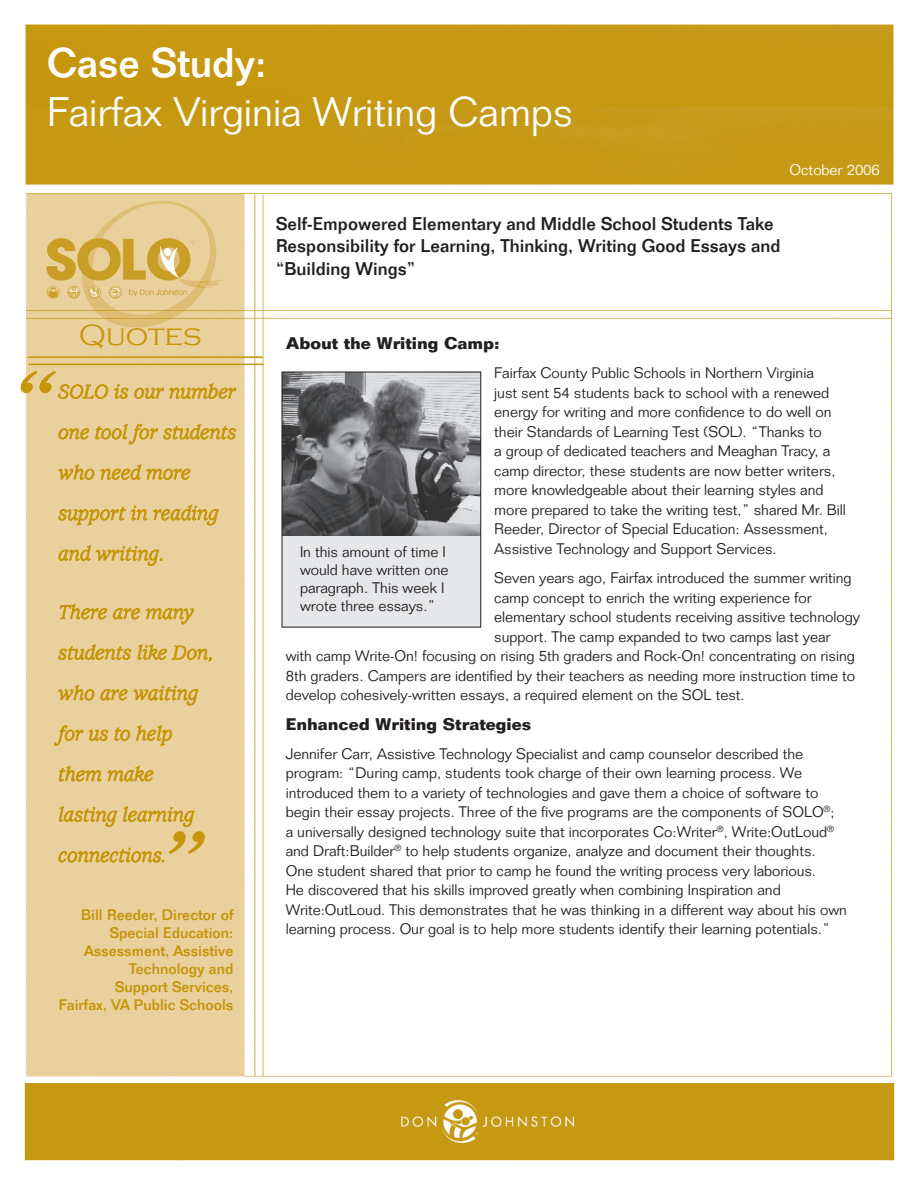
<style>
.page{position:relative;width:918px;height:1188px;background:#fff}
.page>*{position:absolute;margin:0;border:0;box-sizing:border-box;transform-origin:0 0}
.t1{font:300 40.5px "Folio";color:#fff}
.t2{font:500 40.5px "Folio";color:#fff}
.t3{font:300 30px "Copperplate Gothic";color:#c49608}
.quote{font:italic 21px/40.5px "Usherwood";color:#c49608}
.bold_copy{font:500 18px/22.5px "Folio";color:#231f20}
.sub_subheader{font:700 16.5px "Folio";color:#231f20}
.body_copy{font:300 15px/19.5px "Folio";letter-spacing:-.005em;color:#231f20}
.bold_copy-2{font:500 15px/18px "Folio";color:#c49608;text-align:right}
.body_copy-2{font:300 15px "Folio";letter-spacing:-.005em;color:#fff}
</style>
<div class="page">
<img style="left:20px;top:24px;width:875px;height:1137px">
<div style="left:282px;top:372px;width:199px;height:255px;background:#e6e7e9"></div>
<img style="left:284px;top:374px;width:195px;height:161px">
<div style="left:282px;top:372px;width:199px;height:255px;border:1px solid #231f20"></div>
<hr style="left:28px;top:356px;width:235px;height:2px;background:#c49608">
<hr style="left:28px;top:364px;width:236px;height:1px;background:#c49608">
<svg style="left:114px;top:383px;width:122px;height:16px;background:#ddbd6d"></svg>
<svg style="left:58px;top:428px;width:31px;height:11px"></svg>
<svg style="left:95px;top:423px;width:141px;height:21px;background:#dfc075"></svg>
<svg style="left:58px;top:464px;width:36px;height:16px"></svg>
<svg style="left:100px;top:464px;width:90px;height:16px"></svg>
<svg style="left:58px;top:505px;width:161px;height:22px;background:#dfc176"></svg>
<svg style="left:58px;top:545px;width:104px;height:21px;background:#dfc075"></svg>
<svg style="left:59px;top:604px;width:48px;height:15px"></svg>
<svg style="left:113px;top:608px;width:27px;height:11px"></svg>
<svg style="left:146px;top:608px;width:48px;height:16px"></svg>
<svg style="left:58px;top:644px;width:73px;height:16px"></svg>
<svg style="left:138px;top:643px;width:74px;height:19px"></svg>
<svg style="left:58px;top:685px;width:36px;height:15px"></svg>
<svg style="left:100px;top:686px;width:99px;height:19px;background:#debf71"></svg>
<svg style="left:54px;top:725px;width:29px;height:21px"></svg>
<svg style="left:89px;top:727px;width:41px;height:14px"></svg>
<svg style="left:136px;top:724px;width:36px;height:23px"></svg>
<svg style="left:59px;top:765px;width:94px;height:16px;background:#dcbb69"></svg>
<svg style="left:21px;top:371px;width:87px;height:29px;background:#e0c37c"></svg>
<svg style="left:58px;top:805px;width:147px;height:57px;background:#e1c47e"></svg>
<p class="t2" style="left:47px;top:39px;width:221px">Case Study:</p>
<p class="t1" style="left:47px;top:87px;width:527px">Fairfax Virginia Writing Camps</p>
<p class="body_copy-2" style="left:790px;top:161px;width:92px">October 2006</p>
<p class="bold_copy" style="left:276px;top:212px;width:506px">Self-Empowered Elementary and Middle School Students Take<br>Responsibility for Learning, Thinking, Writing Good Essays and “Building Wings”</p>
<p class="t3" style="left:79px;top:318px;width:124px">Quotes</p>
<p class="quote" style="left:58px;top:372px;width:180px">SOLO is our number one tool for students who need more support in reading and writing.</p>
<p class="quote" style="left:58px;top:593px;width:157px">There are many students like Don, who are waiting for us to help them make lasting learning connections.</p>
<p class="bold_copy-2" style="left:59px;top:906px;width:176px">Bill Reeder, Director of<br>Special Education:<br>Assessment, Assistive<br>Technology and<br>Support Services,<br>Fairfax, VA Public Schools</p>
<p class="sub_subheader" style="left:286px;top:333px;width:215px">About the Writing Camp:</p>
<p class="body_copy" style="left:494px;top:363px;width:353px">Fairfax County Public Schools in Northern Virginia<br>just sent 54 students back to school with a renewed energy for writing and more confidence to do well on their Standards of Learning Test (SOL). “Thanks to<br>a group of dedicated teachers and Meaghan Tracy, a camp director, these students are now better writers, more knowledgeable about their learning styles and more prepared to take the writing test,” shared Mr. Bill Reeder, Director of Special Education: Assessment, Assistive Technology and Support Services.</p>
<p class="body_copy" style="left:494px;top:568px;width:359px">Seven years ago, Fairfax introduced the summer writing</p>
<p class="body_copy" style="left:494px;top:588px;width:319px">camp concept to enrich the writing experience for</p>
<p class="body_copy" style="left:494px;top:607px;width:367px">elementary school students receiving assitive technology</p>
<p class="body_copy" style="left:494px;top:627px;width:338px">support. The camp expanded to two camps last year</p>
<p class="body_copy" style="left:286px;top:646px;width:571px">with camp Write-On! focusing on rising 5th graders and Rock-On! concentrating on rising</p>
<p class="body_copy" style="left:286px;top:666px;width:571px">8th graders. Campers are identified by their teachers as needing more instruction time to</p>
<p class="body_copy" style="left:286px;top:685px;width:460px">develop cohesively-written essays, a required element on the SOL test.</p>
<p class="sub_subheader" style="left:286px;top:714px;width:247px">Enhanced Writing Strategies</p>
<p class="body_copy" style="left:286px;top:744px;width:563px">Jennifer Carr, Assistive Technology Specialist and camp counselor described the program: “During camp, students took charge of their own learning process. We introduced them to a variety of technologies and gave them a choice of software to begin their essay projects. Three of the five programs are the components of SOLO<sup>®</sup>;<br>a universally designed technology suite that incorporates Co:Writer<sup>®</sup>, Write:OutLoud<sup>® </sup>and Draft:Builder<sup>®</sup> to help students organize, analyze and document their thoughts.<br>One student shared that prior to camp he found the writing process very laborious.<br>He discovered that his skills improved greatly when combining Inspiration and Write:OutLoud. This demonstrates that he was thinking in a different way about his own learning process. Our goal is to help more students identify their learning potentials.”</p>
<p class="body_copy" style="left:300px;top:543px;width:150px;line-height:18px">In this amount of time I would have written one paragraph. This week I wrote three essays.”</p>
</div>
